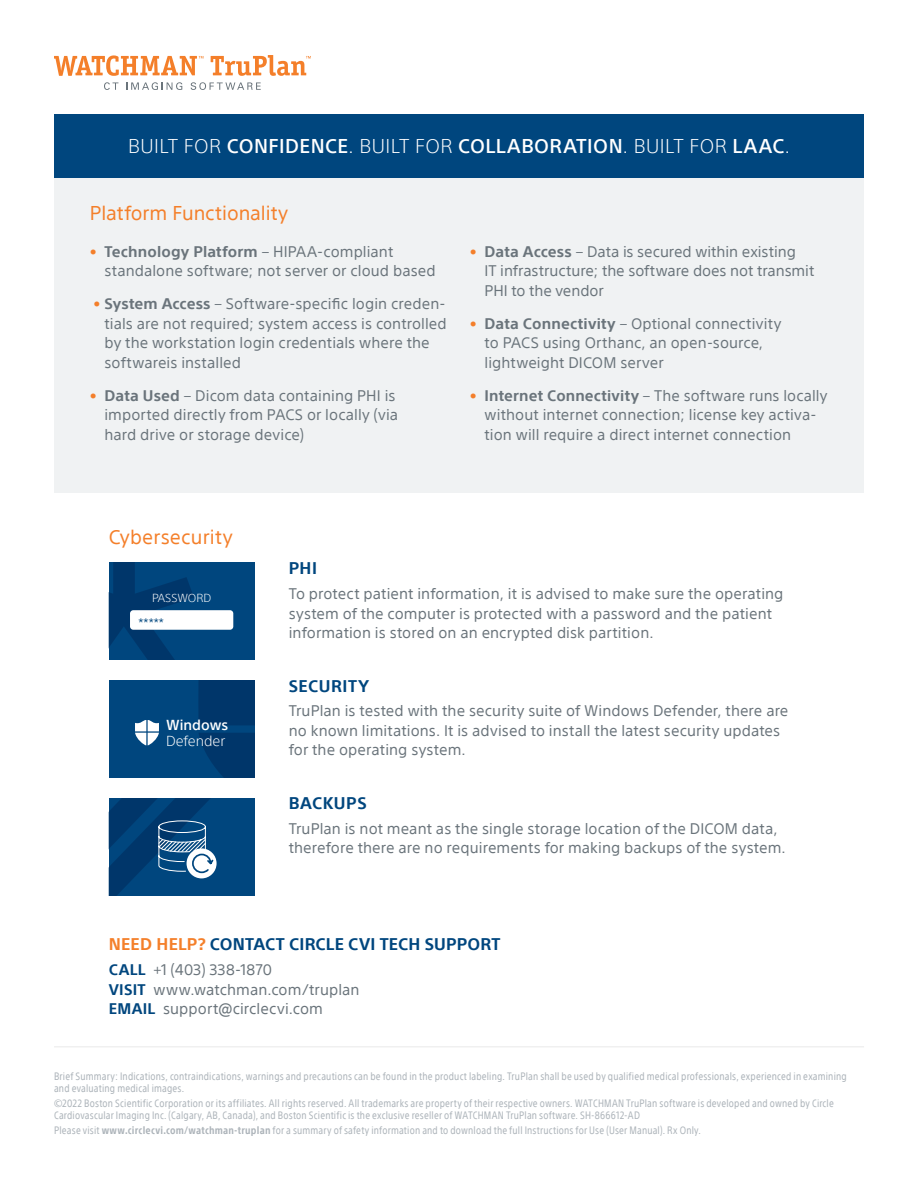
<style>
.page{position:relative;width:918px;height:1188px;background:#fff}
.page>*{position:absolute;margin:0;border:0;box-sizing:border-box;transform-origin:0 0}
.t1{font:300 19.5px "SST";letter-spacing:.02em;color:#fff}
.t2{font:19.5px "SST";letter-spacing:.005em;color:#f47f2a}
.body_copy{font:700 16.5px "SST";letter-spacing:.015em;color:#00467e}
.body_copy-2{font:700 16.5px "SST";letter-spacing:.035em;color:#00467e}
.body_copy-3{font:15px/19.5px "SST";letter-spacing:.005em;color:#6a747b}
.t3{font:300 14.1px/15.9px "SST";color:#fff}
.t4{font:12.15px "SST";color:#00467e}
.t5{font:300 11.4px "SST";color:#fff}
.t6{font:condensed 10.5px/12px "SST";letter-spacing:.02em;color:#adb4ba}
.s1{font-weight:500}
.s2{font-weight:700;color:#f47f2a}
.s3{font-weight:700}
.s4{color:#f47f2a}
.s5{font-weight:700;color:#00467e}
</style>
<div class="page">
<div style="left:54px;top:177px;width:810px;height:315px;background:#f0f2f3"></div>
<div style="left:54px;top:114px;width:810px;height:63px;background:#00467e"></div>
<svg style="left:211px;top:55px;width:100px;height:21px"></svg>
<svg style="left:54px;top:55px;width:149px;height:21px"></svg>
<svg style="left:104px;top:82px;width:14px;height:8px"></svg>
<svg style="left:126px;top:82px;width:56px;height:8px"></svg>
<svg style="left:191px;top:82px;width:70px;height:8px"></svg>
<div style="left:109px;top:680px;width:146px;height:98px;background:#00467e"></div>
<svg style="left:199px;top:733px;width:56px;height:45px"></svg>
<div style="left:198px;top:680px;width:57px;height:45px;background:#00366a"></div>
<svg style="left:135px;top:720px;width:24px;height:25px"></svg>
<div style="left:109px;top:798px;width:146px;height:97px;background:#00467e"></div>
<svg style="left:187px;top:848px;width:30px;height:30px"></svg>
<svg style="left:109px;top:798px;width:106px;height:97px"></svg>
<div style="left:109px;top:563px;width:146px;height:97px;background:#00467e"></div>
<svg style="left:109px;top:563px;width:85px;height:97px"></svg>
<div style="left:130px;top:610px;width:103px;height:20px;background:#fff;border-radius:3px"></div>
<hr style="left:54px;top:1046px;width:810px;height:1px;background:#e9e9e9">
<p class="t1" style="left:128px;top:135px;width:663px">BUILT FOR <span class="s1">CONFIDENCE</span>. BUILT FOR <span class="s1">COLLABORATION</span>. BUILT FOR <span class="s1">LAAC</span>.</p>
<p class="t2" style="left:90px;top:201px;width:200px">Platform Functionality</p>
<p class="body_copy-3" style="left:104px;top:242px;width:333px;text-indent:-15px"><span class="s2">•</span> <span class="s3">Technology Platform</span> – HIPAA-compliant standalone software; not server or cloud based</p>
<p class="body_copy-3" style="left:104px;top:294px;width:344px;text-indent:-11px"><span class="s2">•</span> <span class="s3">System Access</span> – Software-specific login creden&shy;tials are not required; system access is controlled by the workstation login credentials where the softwareis installed</p>
<p class="body_copy-3" style="left:104px;top:386px;width:295px;text-indent:-15px"><span class="s2">•</span> <span class="s3">Data Used</span> – Dicom data containing PHI is imported directly from PACS or locally (via hard drive or storage device)</p>
<p class="body_copy-3" style="left:485px;top:242px;width:331px;text-indent:-15px"><span class="s2">•</span> <span class="s3">Data Access</span> – Data is secured within existing<br>IT infrastructure; the software does not transmit<br>PHI to the vendor</p>
<p class="body_copy-3" style="left:485px;top:314px;width:298px;text-indent:-15px"><span class="s2">•</span> <span class="s3">Data Connectivity</span> – Optional connectivity to PACS using Orthanc, an open-source, lightweight DICOM server</p>
<p class="body_copy-3" style="left:485px;top:386px;width:345px;text-indent:-15px"><span class="s2">•</span> <span class="s3">Internet Connectivity</span> – The software runs locally without internet connection; license key activa&shy;tion will require a direct internet connection</p>
<p class="t2" style="left:109px;top:525px;width:126px">Cybersecurity</p>
<p class="t5" style="left:152px;top:592px;width:61px">PASSWORD</p>
<p class="t4" style="left:139px;top:615px;width:27px">*****</p>
<p class="t3" style="left:166px;top:717px;width:64px"><span class="s1">Windows<br></span>Defender</p>
<p class="body_copy" style="left:289px;top:559px;width:30px">PHI</p>
<p class="body_copy-3" style="left:289px;top:584px;width:496px">To protect patient information, it is advised to make sure the operating system of the computer is protected with a password and the patient information is stored on an encrypted disk partition.</p>
<p class="body_copy-2" style="left:289px;top:676px;width:82px">SECURITY</p>
<p class="body_copy-3" style="left:289px;top:701px;width:501px">TruPlan is tested with the security suite of Windows Defender, there are no known limitations. It is advised to install the latest security updates for the operating system.</p>
<p class="body_copy" style="left:289px;top:793px;width:80px">BACKUPS</p>
<p class="body_copy-3" style="left:289px;top:818px;width:498px">TruPlan is not meant as the single storage location of the DICOM data, therefore there are no requirements for making backups of the system.</p>
<p class="body_copy" style="left:109px;top:934px;width:393px"><span class="s4">NEED HELP?</span> CONTACT CIRCLE CVI TECH SUPPORT</p>
<p class="body_copy-3" style="left:109px;top:960px;width:165px"><span class="s5">CALL</span> +1 (403) 338-1870</p>
<p class="body_copy-3" style="left:109px;top:979px;width:252px"><span class="s5">VISIT</span> www.watchman.com/truplan</p>
<p class="body_copy-3" style="left:109px;top:999px;width:216px"><span class="s5">EMAIL</span> support@circlecvi.com</p>
<p class="t6" style="left:54px;top:1070px;width:794px">Brief Summary: Indications, contraindications, warnings and precautions can be found in the product labeling. TruPlan shall be used by qualified medical professionals, experienced in examining and evaluating medical images.</p>
<p class="t6" style="left:54px;top:1097px;width:781px">©2022 Boston Scientific Corporation or its affiliates. All rights reserved. All trademarks are property of their respective owners. WATCHMAN TruPlan software is developed and owned by Circle<br>Cardiovascular Imaging Inc. (Calgary, AB, Canada), and Boston Scientific is the exclusive reseller of WATCHMAN TruPlan software. SH-866612-AD</p>
<p class="t6" style="left:54px;top:1124px;width:648px">Please visit <span class="s3">www.circlecvi.com/watchman-truplan</span> for a summary of safety information and to download the full Instructions for Use (User Manual). Rx Only.</p>
</div>
